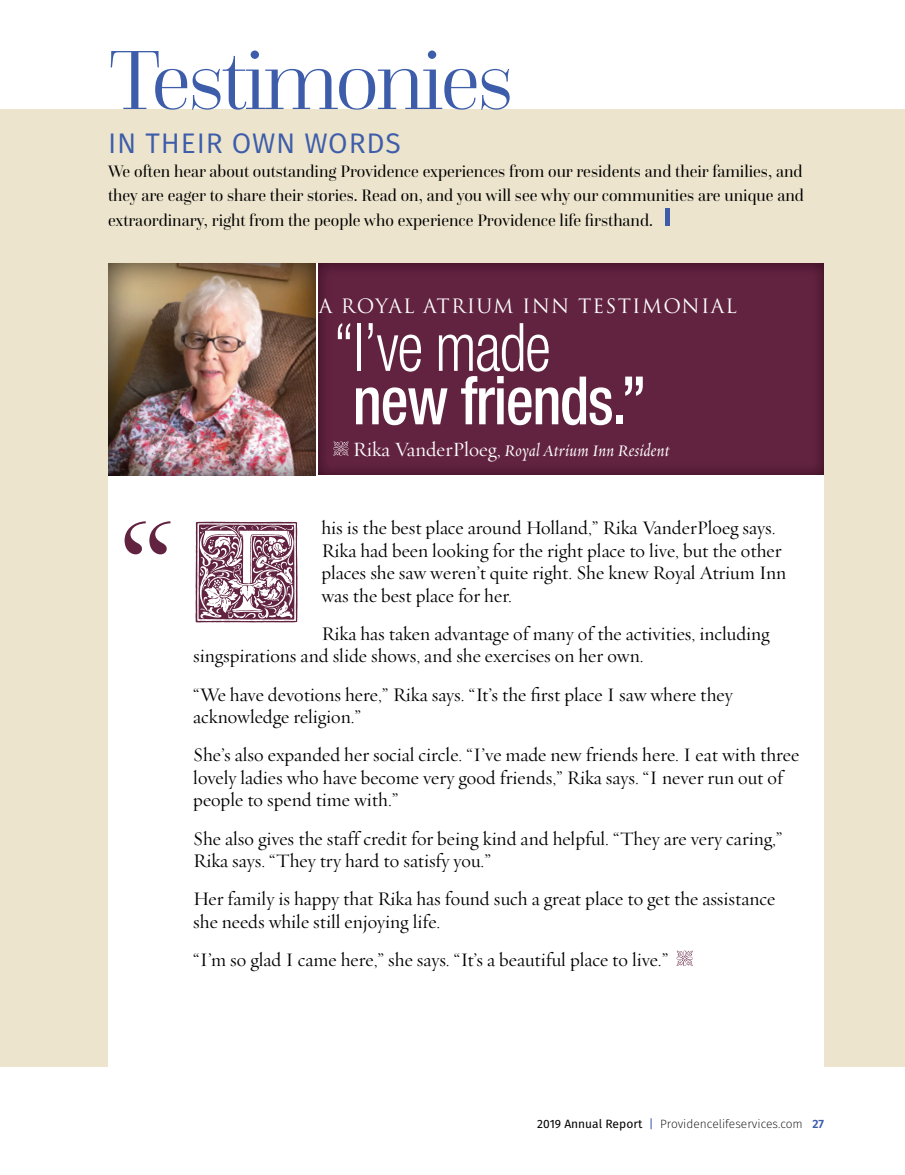
<style>
.page{position:relative;width:905px;height:1175px;background:#fff}
.page>*{position:absolute;margin:0;border:0;box-sizing:border-box;transform-origin:0 0}
.t1{font:105.15px "Cloister Initials";color:#622341}
.t2{font:300 87.75px "Questa Grande";letter-spacing:-.04em;color:#3d5dab}
.t3{font:500 condensed 66.75px "Helvetica Neue";letter-spacing:-.02em;color:#fff;scale:.9 1}
.t4{font:300 condensed 66.75px "Helvetica Neue";letter-spacing:-.02em;color:#fff;scale:.9 1}
.t5{font:28.35px "Fira Sans";letter-spacing:.03em;color:#3d5dab}
.t6{font:19.5px/22.5px "Requiem Display HTF Roman";color:#000}
.t7{font:19.35px "Trajan Pro";letter-spacing:.06em;color:#fff}
.t8{font:18.15px "Requiem Display HTF Italic";letter-spacing:.02em;color:#fff}
.t9{font:17.4px/24.2px "Questa Grande";color:#000;text-align:justify;scale:.96 1}
.t10{font:200 12px "Fira Sans";color:#000}
.s1{font-family:"Requiem Display HTF Roman";font-size:20.7px}
.s2{font-weight:400}
.s3{font-weight:400;color:#3d5dab}
.s4{font-weight:600;color:#3d5dab}
</style>
<div class="page">
<div style="left:0;top:109px;width:904px;height:957px;background:#ece4cc"></div>
<hr style="left:665px;top:208px;width:4px;height:17px;background:#3d5dab">
<div style="left:108px;top:263px;width:716px;height:809px;background:#fff"></div>
<svg style="left:676px;top:950px;width:16px;height:16px"></svg>
<div style="left:304px;top:253px;width:533px;height:222px;background:#622341"></div>
<div style="left:95px;top:254px;width:235px;height:224px;background:#000;opacity:.75"></div>
<svg style="left:333px;top:441px;width:15px;height:15px"></svg>
<svg style="left:125px;top:521px;width:46px;height:33px"></svg>
<h2 class="t2" style="left:108px;top:28px;width:407px">Testimonies</h2>
<h3 class="t5" style="left:108px;top:122px;width:294px">IN THEIR OWN WORDS</h3>
<p class="t9" style="left:108px;top:159px;width:726px">We often hear about outstanding Providence experiences from our residents and their families, and they are eager to share their stories. Read on, and you will see why our communities are unique and extraordinary, right from the people who experience Providence life firsthand.</p>
<p class="t7" style="left:319px;top:294px;width:419px">A ROYAL ATRIUM INN TESTIMONIAL</p>
<h3 class="t4" style="left:333px;top:309px;width:243px">“I’ve made</h3>
<h3 class="t3" style="left:353px;top:361px;width:328px">new friends.”</h3>
<p class="t8" style="left:353px;top:442px;width:318px"><span class="s1">Rika VanderPloeg,</span> Royal Atrium Inn Resident</p>
<p class="t6" style="left:321px;top:517px;width:466px">his is the best place around Holland,” Rika VanderPloeg says.<br>Rika had been looking for the right place to live, but the other places she saw weren’t quite right. She knew Royal Atrium Inn was the best place for her.</p>
<p class="t6" style="left:193px;top:623px;width:578px;text-indent:128px">Rika has taken advantage of many of the activities, including singspirations and slide shows, and she exercises on her own.</p>
<p class="t6" style="left:193px;top:683px;width:541px">“We have devotions here,” Rika says. “It’s the first place I saw where they acknowledge religion.”</p>
<p class="t6" style="left:193px;top:744px;width:607px">She’s also expanded her social circle. “I’ve made new friends here. I eat with three lovely ladies who have become very good friends,” Rika says. “I never run out of people to spend time with.”</p>
<p class="t6" style="left:193px;top:827px;width:591px">She also gives the staff credit for being kind and helpful. “They are very caring,”<br>Rika says. “They try hard to satisfy you.”</p>
<p class="t6" style="left:193px;top:888px;width:583px">Her family is happy that Rika has found such a great place to get the assistance she needs while still enjoying life.</p>
<p class="t6" style="left:193px;top:949px;width:476px">“I’m so glad I came here,” she says. “It’s a beautiful place to live.”</p>
<h1 class="t1" style="left:194px;top:521px;width:107px">T</h1>
<p class="t10" style="left:537px;top:1115px;width:288px"><span class="s2">2019 Annual Report</span> <span class="s3">|</span> Providencelifeservices.com <span class="s4">27</span></p>
</div>
